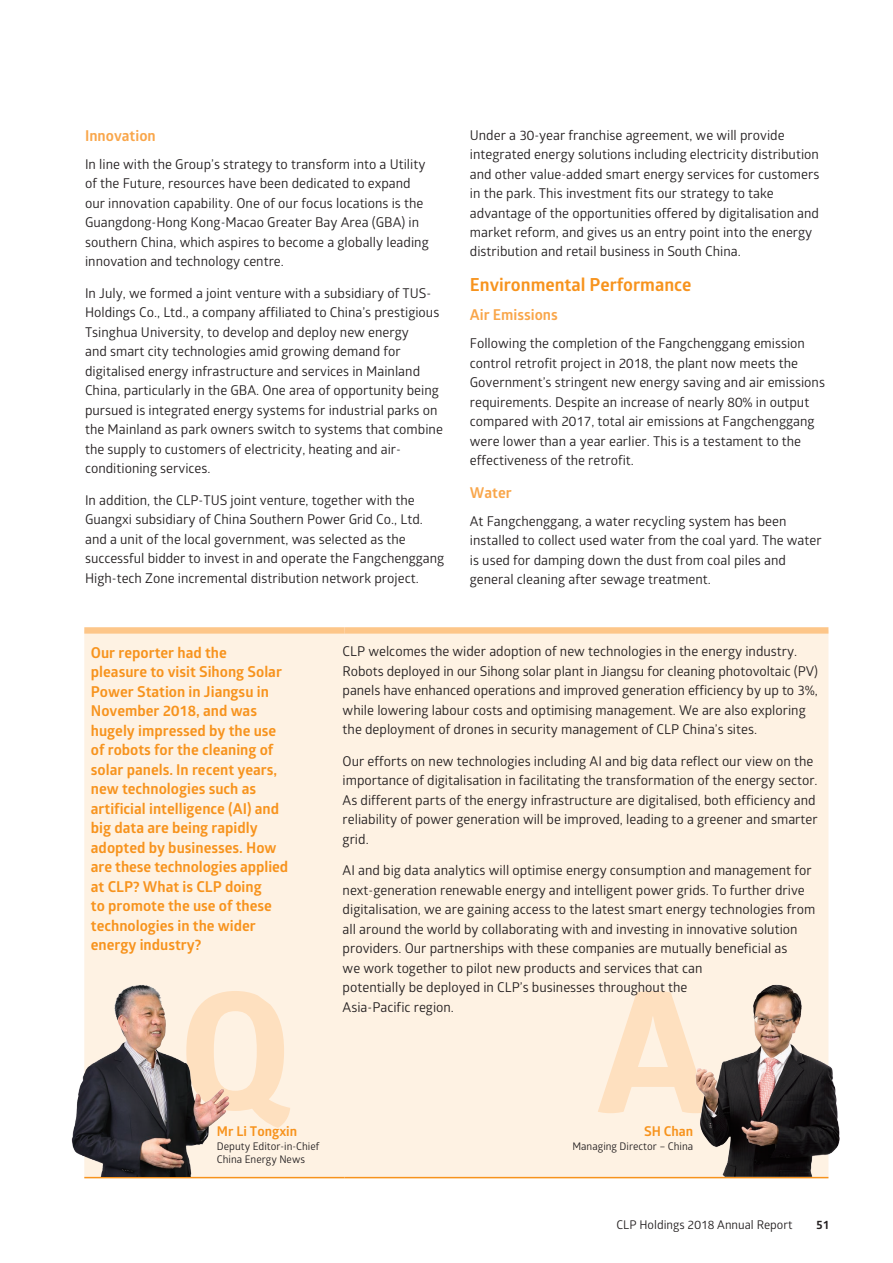
<style>
.page{position:relative;width:893px;height:1263px;background:#fff}
.page>*{position:absolute;margin:0;border:0;box-sizing:border-box;transform-origin:0 0}
.t1{font:700 18px "Glober";color:#f7931d}
.t2{font:700 15px/19.5px "Glober";color:#f7931d}
.t3{font:700 15px "Glober";color:#f9a64a}
.t4{font:13.5px/19.5px "Glober";color:#231f20}
.t5{font:700 13.5px "Glober";color:#f7931d}
.t6{font:12px "Glober";color:#231f20}
.t7{font:700 12px "Glober";color:#231f20}
.t8{font:10.5px/13.5px "Glober";color:#231f20}
</style>
<div class="page">
<div style="left:84px;top:634px;width:744px;height:543px;background:#fef2e3"></div>
<div style="left:84px;top:627px;width:261px;height:7px;background:#fdc689"></div>
<hr style="left:84px;top:1177px;width:261px;height:1px;background:#f7931d">
<div style="left:345px;top:627px;width:483px;height:7px;background:#fdc689"></div>
<hr style="left:345px;top:1177px;width:483px;height:1px;background:#f7931d">
<svg style="left:244px;top:991px;width:46px;height:137px;background:#fee7ce"></svg>
<svg style="left:598px;top:991px;width:89px;height:122px;background:#fee8cf"></svg>
<img style="left:687px;top:974px;width:153px;height:203px">
<img style="left:71px;top:975px;width:173px;height:202px">
<p class="t3" style="left:85px;top:125px;width:72px">Innovation</p>
<p class="t4" style="left:85px;top:154px;width:345px">In line with the Group’s strategy to transform into a Utility of the Future, resources have been dedicated to expand our innovation capability. One of our focus locations is the Guangdong-Hong Kong-Macao Greater Bay Area (GBA) in southern China, which aspires to become a globally leading innovation and technology centre.</p>
<p class="t4" style="left:85px;top:283px;width:359px">In July, we formed a joint venture with a subsidiary of TUS-Holdings Co., Ltd., a company affiliated to China’s prestigious Tsinghua University, to develop and deploy new energy<br>and smart city technologies amid growing demand for digitalised energy infrastructure and services in Mainland China, particularly in the GBA. One area of opportunity being pursued is integrated energy systems for industrial parks on the Mainland as park owners switch to systems that combine the supply to customers of electricity, heating and air&shy;conditioning services.</p>
<p class="t4" style="left:85px;top:490px;width:361px">In addition, the CLP-TUS joint venture, together with the Guangxi subsidiary of China Southern Power Grid Co., Ltd. and a unit of the local government, was selected as the successful bidder to invest in and operate the Fangchenggang High-tech Zone incremental distribution network project.</p>
<p class="t4" style="left:470px;top:124px;width:351px">Under a 30-year franchise agreement, we will provide integrated energy solutions including electricity distribution and other value-added smart energy services for customers in the park. This investment fits our strategy to take advantage of the opportunities offered by digitalisation and market reform, and gives us an entry point into the energy distribution and retail business in South China.</p>
<h1 class="t1" style="left:470px;top:272px;width:223px">Environmental Performance</h1>
<p class="t3" style="left:470px;top:304px;width:89px">Air Emissions</p>
<p class="t4" style="left:470px;top:333px;width:357px">Following the completion of the Fangchenggang emission control retrofit project in 2018, the plant now meets the Government’s stringent new energy saving and air emissions requirements. Despite an increase of nearly 80% in output compared with 2017, total air emissions at Fangchenggang were lower than a year earlier. This is a testament to the effectiveness of the retrofit.</p>
<p class="t3" style="left:470px;top:482px;width:43px">Water</p>
<p class="t4" style="left:470px;top:510px;width:353px">At Fangchenggang, a water recycling system has been installed to collect used water from the coal yard. The water is used for damping down the dust from coal piles and general cleaning after sewage treatment.</p>
<p class="t2" style="left:91px;top:642px;width:199px">Our reporter had the<br>pleasure to visit Sihong Solar<br>Power Station in Jiangsu in<br>November 2018, and was hugely impressed by the use of robots for the cleaning of solar panels. In recent years, new technologies such as artificial intelligence (AI) and big data are being rapidly adopted by businesses. How are these technologies applied at CLP? What is CLP doing<br>to promote the use of these technologies in the wider energy industry?</p>
<p class="t4" style="left:343px;top:641px;width:477px">CLP welcomes the wider adoption of new technologies in the energy industry.<br>Robots deployed in our Sihong solar plant in Jiangsu for cleaning photovoltaic (PV) panels have enhanced operations and improved generation efficiency by up to 3%, while lowering labour costs and optimising management. We are also exploring the deployment of drones in security management of CLP China’s sites.</p>
<p class="t4" style="left:343px;top:750px;width:477px">Our efforts on new technologies including AI and big data reflect our view on the importance of digitalisation in facilitating the transformation of the energy sector.<br>As different parts of the energy infrastructure are digitalised, both efficiency and reliability of power generation will be improved, leading to a greener and smarter grid.</p>
<p class="t4" style="left:343px;top:860px;width:474px">AI and big data analytics will optimise energy consumption and management for next-generation renewable energy and intelligent power grids. To further drive digitalisation, we are gaining access to the latest smart energy technologies from all around the world by collaborating with and investing in innovative solution providers. Our partnerships with these companies are mutually beneficial as<br>we work together to pilot new products and services that can<br>potentially be deployed in CLP’s businesses throughout the<br>Asia-Pacific region.</p>
<p class="t5" style="left:217px;top:1122px;width:82px">Mr Li Tongxin</p>
<p class="t8" style="left:217px;top:1139px;width:104px">Deputy Editor-in-Chief<br>China Energy News</p>
<p class="t5" style="left:644px;top:1122px;width:51px">SH Chan</p>
<p class="t8" style="left:572px;top:1139px;width:122px">Managing Director – China</p>
<p class="t6" style="left:617px;top:1217px;width:177px">CLP Holdings 2018 Annual Report</p>
<p class="t7" style="left:816px;top:1217px;width:15px">51</p>
</div>
